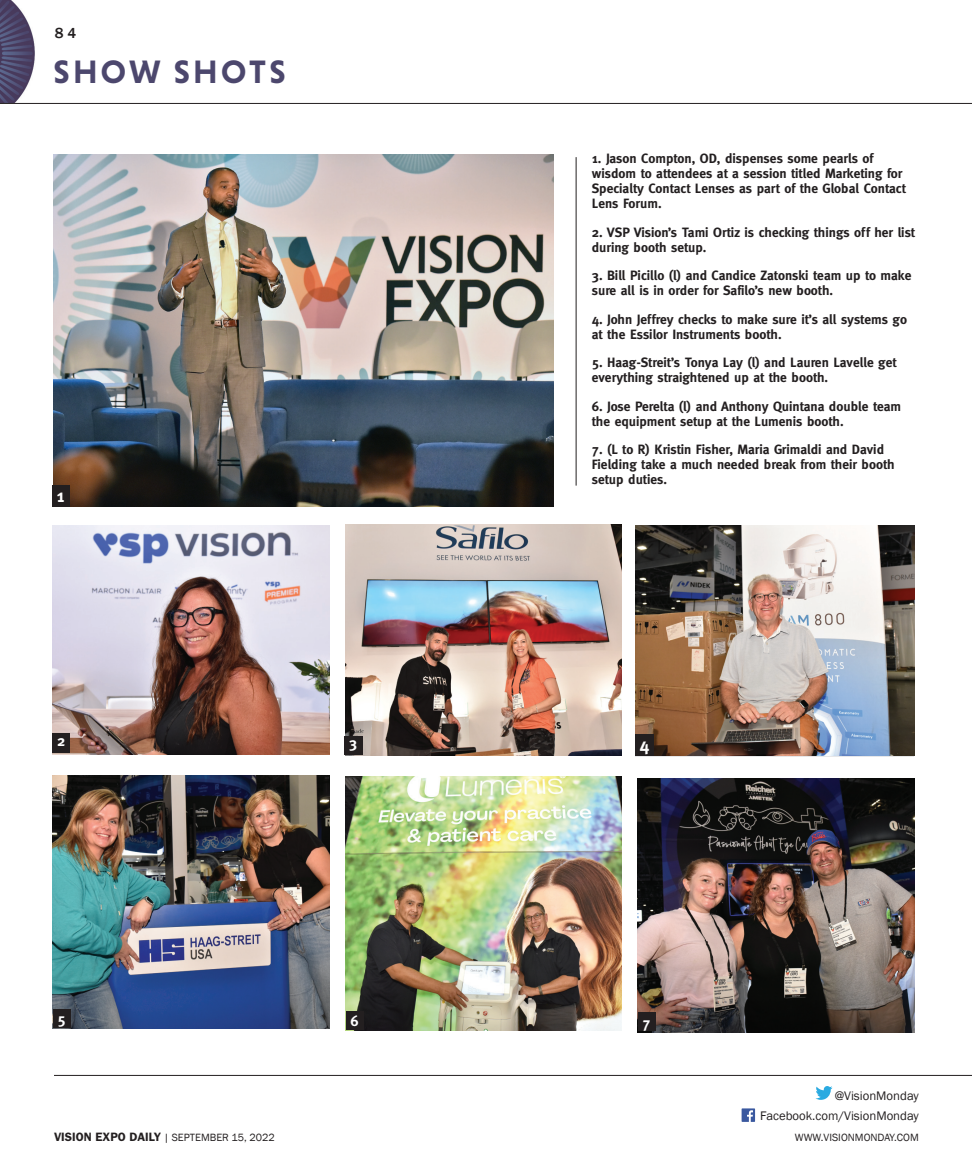
<style>
.page{position:relative;width:972px;height:1175px;background:#fff}
.page>*{position:absolute;margin:0;border:0;box-sizing:border-box;transform-origin:0 0}
.t1{font:700 33px "Niveau Grotesk";letter-spacing:.1em;color:#4c476d}
.t2{font:700 18px "Meta";color:#fff}
.t3{font:700 15px "Meta";color:#fff}
.t4{font:500 15px "Franklin Gothic";color:#231f20}
.t5{font:700 13.5px/15px "Meta";color:#231f20}
.t6{font:12.75px "Franklin Gothic";color:#231f20}
.t7{font:10.8px "Franklin Gothic";color:#231f20}
.s1{font-weight:600;font-size:12.15px}
</style>
<div class="page">
<img style="left:0;top:0;width:36px;height:103px">
<hr style="left:0;top:103px;width:972px;height:1px;background:#231f20">
<svg style="left:742px;top:1108px;width:13px;height:13px"></svg>
<svg style="left:815px;top:1086px;width:18px;height:13px"></svg>
<hr style="left:54px;top:1075px;width:918px;height:1px;background:#231f20">
<img style="left:345px;top:777px;width:277px;height:253px">
<img style="left:53px;top:775px;width:276px;height:253px">
<img style="left:635px;top:525px;width:279px;height:231px">
<img style="left:345px;top:525px;width:277px;height:231px">
<img style="left:54px;top:155px;width:499px;height:351px">
<div style="left:52px;top:485px;width:18px;height:21px;background:#231f20"></div>
<img style="left:52px;top:525px;width:277px;height:229px">
<div style="left:635px;top:734px;width:18px;height:22px;background:#231f20"></div>
<div style="left:52px;top:733px;width:18px;height:20px;background:#231f20"></div>
<div style="left:344px;top:736px;width:18px;height:18px;background:#231f20"></div>
<div style="left:346px;top:1011px;width:17px;height:18px;background:#231f20"></div>
<div style="left:53px;top:1009px;width:17px;height:18px;background:#231f20"></div>
<hr style="left:576px;top:157px;width:1px;height:328px;background:#231f20">
<img style="left:638px;top:778px;width:276px;height:254px">
<div style="left:638px;top:1012px;width:17px;height:19px;background:#231f20"></div>
<p class="t4" style="left:55px;top:24px;width:23px">8 4</p>
<h1 class="t1" style="left:54px;top:60px;width:234px">SHOW SHOTS</h1>
<h2 class="t2" style="left:57px;top:488px;width:10px">1</h2>
<p class="t5" style="left:592px;top:152px;width:315px">1. Jason Compton, OD, dispenses some pearls of wisdom to attendees at a session titled Marketing for Specialty Contact Lenses as part of the Global Contact Lens Forum.</p>
<p class="t5" style="left:592px;top:225px;width:325px">2. VSP Vision’s Tami Ortiz is checking things off her list during booth setup.</p>
<p class="t5" style="left:592px;top:269px;width:321px">3. Bill Picillo (l) and Candice Zatonski team up to make sure all is in order for Safilo’s new booth.</p>
<p class="t5" style="left:592px;top:312px;width:317px">4. John Jeffrey checks to make sure it’s all systems go at the Essilor Instruments booth.</p>
<p class="t5" style="left:592px;top:356px;width:306px">5. Haag-Streit’s Tonya Lay (l) and Lauren Lavelle get everything straightened up at the booth.</p>
<p class="t5" style="left:592px;top:399px;width:311px">6. Jose Perelta (l) and Anthony Quintana double team the equipment setup at the Lumenis booth.</p>
<p class="t5" style="left:592px;top:443px;width:304px">7. (L to R) Kristin Fisher, Maria Grimaldi and David<br>Fielding take a much needed break from their booth setup duties.</p>
<p class="t3" style="left:57px;top:735px;width:10px">2</p>
<p class="t3" style="left:349px;top:736px;width:10px">3</p>
<h2 class="t2" style="left:640px;top:737px;width:11px">4</h2>
<p class="t3" style="left:58px;top:1013px;width:10px">5</p>
<p class="t3" style="left:350px;top:1014px;width:10px">6</p>
<p class="t3" style="left:643px;top:1016px;width:10px">7</p>
<p class="t6" style="left:835px;top:1087px;width:86px">@VisionMonday</p>
<p class="t6" style="left:760px;top:1108px;width:160px">Facebook.com/VisionMonday</p>
<p class="t7" style="left:54px;top:1130px;width:222px"><span class="s1">VISION EXPO DAILY</span> | SEPTEMBER 15, 2022</p>
<p class="t7" style="left:795px;top:1130px;width:125px">WWW.VISIONMONDAY.COM</p>
</div>
